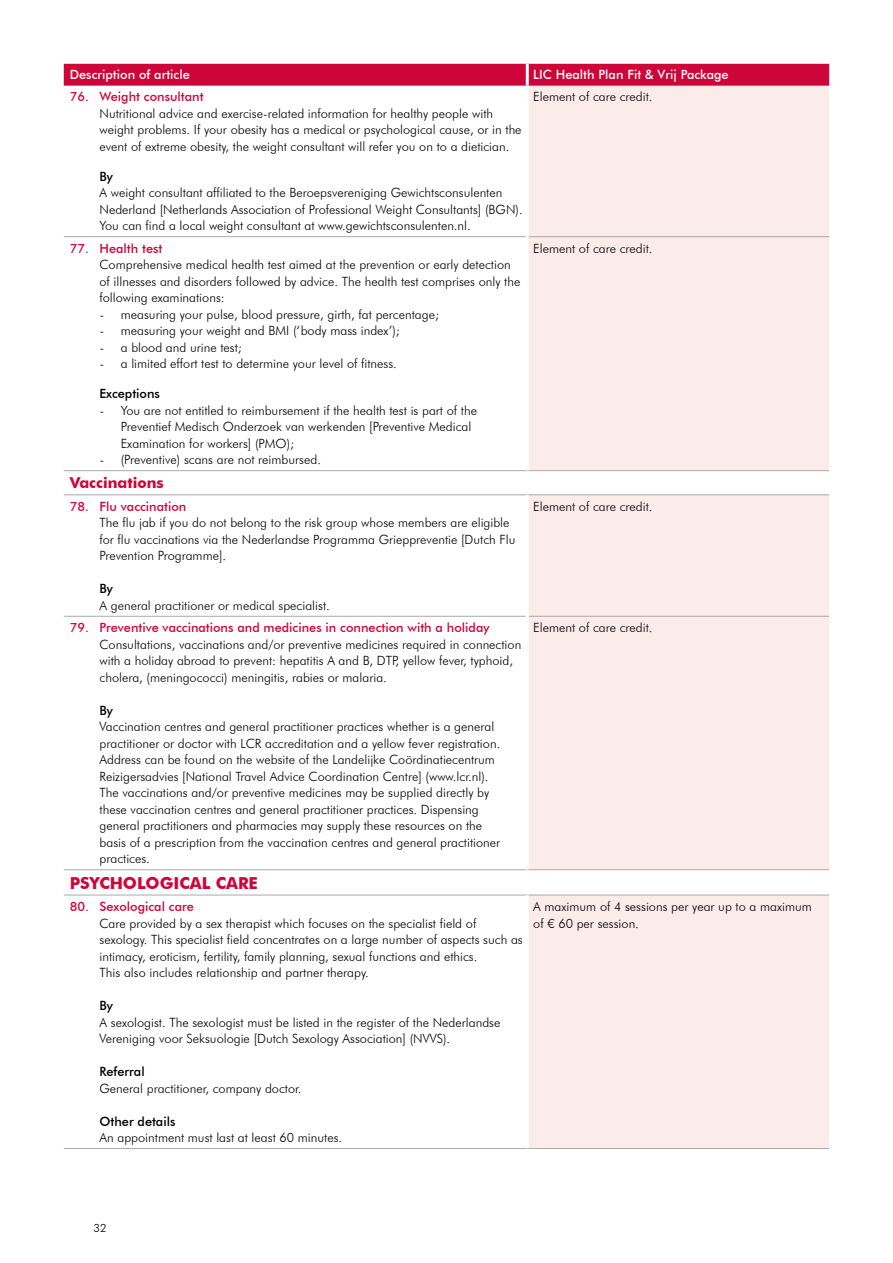
<style>
.page{position:relative;width:893px;height:1263px;background:#fff}
.page>*{position:absolute;margin:0;border:0;box-sizing:border-box;transform-origin:0 0}
.t1{font:700 16.5px "Futura BT";color:#ce0538}
.t2{font:700 15px "Futura BT";color:#ce0538}
.t3{font:300 12.75px/16.5px "Futura BT";color:#000}
.t4{font:500 12.75px "Futura BT";color:#ce0538}
.t5{font:500 12.75px "Futura BT";color:#fff}
.t6{font:500 12.75px "Futura BT";color:#000}
.t7{font:300 11.25px "Futura BT";color:#000}
</style>
<div class="page">
<div style="left:529px;top:86px;width:300px;height:1062px;background:#fbebe9"></div>
<svg style="left:64px;top:471px;width:765px;height:424px"></svg>
<hr style="left:64px;top:869px;width:463px;height:1px;background:#aaa">
<hr style="left:527px;top:869px;width:302px;height:1px;background:#aaa">
<hr style="left:64px;top:85px;width:463px;height:1px;background:#aaa">
<hr style="left:527px;top:85px;width:302px;height:1px;background:#aaa">
<hr style="left:64px;top:236px;width:462px;height:1px;background:#aaa">
<hr style="left:529px;top:236px;width:300px;height:1px;background:#aaa">
<hr style="left:64px;top:470px;width:463px;height:1px;background:#aaa">
<hr style="left:527px;top:470px;width:302px;height:1px;background:#aaa">
<hr style="left:64px;top:495px;width:463px;height:1px;background:#aaa">
<hr style="left:527px;top:495px;width:302px;height:1px;background:#aaa">
<hr style="left:64px;top:616px;width:462px;height:1px;background:#aaa">
<hr style="left:529px;top:616px;width:300px;height:1px;background:#aaa">
<hr style="left:64px;top:1148px;width:463px;height:1px;background:#aaa">
<hr style="left:527px;top:1148px;width:302px;height:1px;background:#aaa">
<hr style="left:64px;top:895px;width:463px;height:1px;background:#aaa">
<hr style="left:527px;top:895px;width:302px;height:1px;background:#aaa">
<hr style="left:526px;top:85px;width:3px;height:152px;background:#fff">
<hr style="left:526px;top:495px;width:3px;height:121px;background:#fff">
<hr style="left:526px;top:616px;width:3px;height:253px;background:#fff">
<hr style="left:526px;top:895px;width:3px;height:253px;background:#fff">
<div style="left:64px;top:64px;width:765px;height:21px;background:#ce0538"></div>
<hr style="left:526px;top:64px;width:3px;height:21px;background:#fff">
<p class="t5" style="left:70px;top:67px;width:122px">Description of article</p>
<p class="t5" style="left:533px;top:67px;width:197px">LIC Health Plan Fit &amp; Vrij Package</p>
<p class="t4" style="left:70px;top:89px;width:135px">76. Weight consultant</p>
<p class="t3" style="left:100px;top:105px;width:424px">Nutritional advice and exercise-related information for healthy people with weight problems. If your obesity has a medical or psychological cause, or in the event of extreme obesity, the weight consultant will refer you on to a dietician.</p>
<p class="t6" style="left:100px;top:169px;width:15px">By</p>
<p class="t3" style="left:100px;top:184px;width:425px">A weight consultant affiliated to the Beroepsvereniging Gewichtsconsulenten<br>Nederland [Netherlands Association of Professional Weight Consultants] (BGN).<br>You can find a local weight consultant at www.gewichtsconsulenten.nl.</p>
<p class="t4" style="left:70px;top:240px;width:94px">77. Health test</p>
<p class="t3" style="left:100px;top:256px;width:422px">Comprehensive medical health test aimed at the prevention or early detection of illnesses and disorders followed by advice. The health test comprises only the following examinations:</p>
<p class="t3" style="left:100px;top:306px;width:341px">- measuring your pulse, blood pressure, girth, fat percentage;</p>
<p class="t3" style="left:100px;top:322px;width:301px">- measuring your weight and BMI (‘body mass index’);</p>
<p class="t3" style="left:100px;top:339px;width:144px">- a blood and urine test;</p>
<p class="t3" style="left:100px;top:355px;width:299px">- a limited effort test to determine your level of fitness.</p>
<p class="t6" style="left:100px;top:386px;width:62px">Exceptions</p>
<p class="t3" style="left:121px;top:402px;width:358px;text-indent:-21px">- You are not entitled to reimbursement if the health test is part of the<br>Preventief Medisch Onderzoek van werkenden [Preventive Medical<br>Examination for workers] (PMO);</p>
<p class="t3" style="left:100px;top:451px;width:223px">- (Preventive) scans are not reimbursed.</p>
<p class="t2" style="left:70px;top:474px;width:96px">Vaccinations</p>
<p class="t4" style="left:70px;top:499px;width:118px">78. Flu vaccination</p>
<p class="t3" style="left:100px;top:514px;width:418px">The flu jab if you do not belong to the risk group whose members are eligible for flu vaccinations via the Nederlandse Programma Grieppreventie [Dutch Flu<br>Prevention Programme].</p>
<p class="t6" style="left:100px;top:581px;width:15px">By</p>
<p class="t3" style="left:100px;top:597px;width:232px">A general practitioner or medical specialist.</p>
<p class="t4" style="left:70px;top:620px;width:421px">79. Preventive vaccinations and medicines in connection with a holiday</p>
<p class="t3" style="left:100px;top:636px;width:423px">Consultations, vaccinations and/or preventive medicines required in connection with a holiday abroad to prevent: hepatitis A and B, DTP, yellow fever, typhoid, cholera, (meningococci) meningitis, rabies or malaria.</p>
<p class="t6" style="left:100px;top:702px;width:15px">By</p>
<p class="t3" style="left:100px;top:718px;width:402px">Vaccination centres and general practitioner practices whether is a general practitioner or doctor with LCR accreditation and a yellow fever registration.<br>Address can be found on the website of the Landelijke Coördinatiecentrum Reizigersadvies [National Travel Advice Coordination Centre] (www.lcr.nl).<br>The vaccinations and/or preventive medicines may be supplied directly by these vaccination centres and general practitioner practices. Dispensing general practitioners and pharmacies may supply these resources on the basis of a prescription from the vaccination centres and general practitioner practices.</p>
<p class="t1" style="left:70px;top:873px;width:190px">PSYCHOLOGICAL CARE</p>
<p class="t4" style="left:70px;top:899px;width:126px">80. Sexological care</p>
<p class="t3" style="left:100px;top:915px;width:425px">Care provided by a sex therapist which focuses on the specialist field of sexology. This specialist field concentrates on a large number of aspects such as intimacy, eroticism, fertility, family planning, sexual functions and ethics.<br>This also includes relationship and partner therapy.</p>
<p class="t6" style="left:100px;top:998px;width:15px">By</p>
<p class="t3" style="left:100px;top:1014px;width:402px">A sexologist. The sexologist must be listed in the register of the Nederlandse<br>Vereniging voor Seksuologie [Dutch Sexology Association] (NVVS).</p>
<p class="t6" style="left:100px;top:1064px;width:47px">Referral</p>
<p class="t3" style="left:100px;top:1080px;width:203px">General practitioner, company doctor.</p>
<p class="t6" style="left:100px;top:1113px;width:77px">Other details</p>
<p class="t3" style="left:100px;top:1129px;width:244px">An appointment must last at least 60 minutes.</p>
<p class="t3" style="left:533px;top:88px;width:121px">Element of care credit.</p>
<p class="t3" style="left:533px;top:240px;width:121px">Element of care credit.</p>
<p class="t3" style="left:533px;top:498px;width:121px">Element of care credit.</p>
<p class="t3" style="left:533px;top:619px;width:121px">Element of care credit.</p>
<p class="t3" style="left:533px;top:898px;width:280px">A maximum of 4 sessions per year up to a maximum of ¤ 60 per session.</p>
<p class="t7" style="left:94px;top:1221px;width:14px">32</p>
</div>
